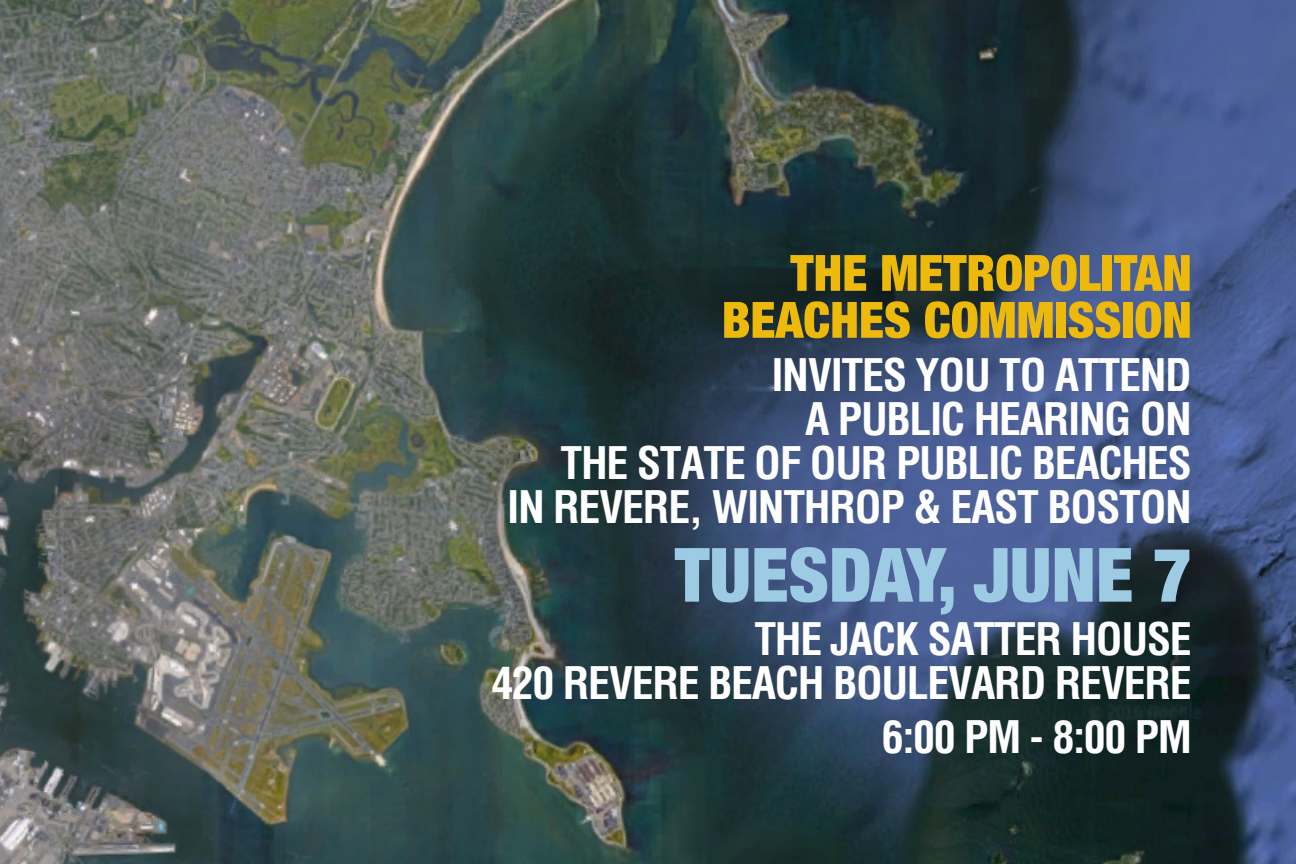
<style>
.page{position:relative;width:1296px;height:864px;background:#fff}
.page>*{position:absolute;margin:0;border:0;box-sizing:border-box;transform-origin:0 0}
.t1{font:900 condensed 75px "Helvetica Neue";color:#9dcbe4}
.t2{font:900 condensed 50px/47px "Helvetica Neue";color:#edba0b;text-align:right}
.t3{font:700 condensed 43.8px/43.8px "Helvetica";letter-spacing:-.03em;color:#fff;text-align:right}
</style>
<div class="page">
<img style="left:0;top:0;width:1296px;height:864px">
<p class="t2" style="left:722px;top:249px;width:472px">THE METROPOLITAN<br>BEACHES COMMISSION</p>
<p class="t3" style="left:507px;top:352px;width:686px">INVITES YOU TO ATTEND<br>A PUBLIC HEARING ON<br>THE STATE OF OUR PUBLIC BEACHES<br>IN REVERE, WINTHROP &amp; EAST BOSTON</p>
<p class="t1" style="left:675px;top:529px;width:519px">TUESDAY, JUNE 7</p>
<p class="t3" style="left:491px;top:616px;width:702px">THE JACK SATTER HOUSE<br>420 REVERE BEACH BOULEVARD REVERE</p>
<p class="t3" style="left:882px;top:714px;width:312px">6:00 PM - 8:00 PM</p>
</div>
